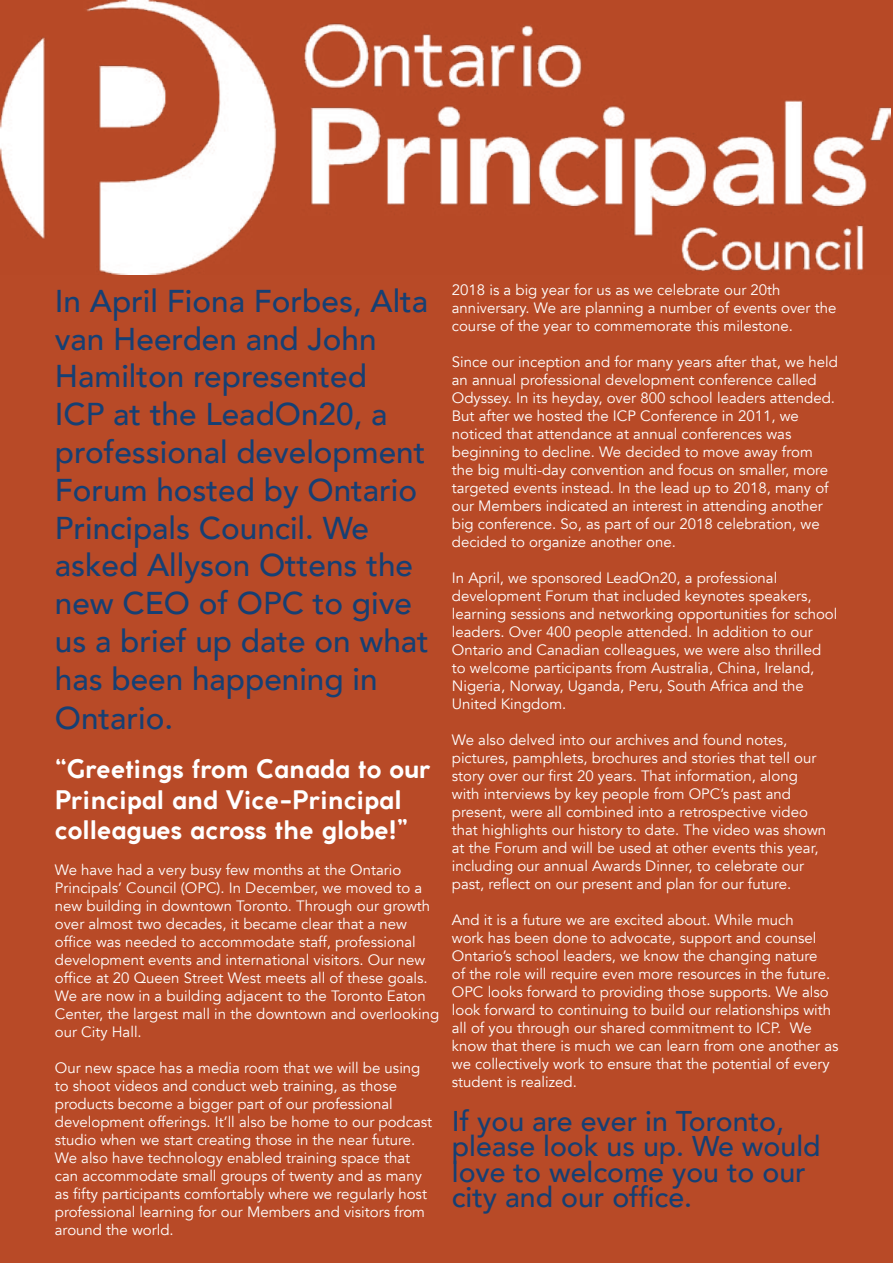
<style>
.page{position:relative;width:893px;height:1263px;background:#fff}
.page>*{position:absolute;margin:0;border:0;box-sizing:border-box;transform-origin:0 0}
.t1{font:500 31.5px/38px "Avenir";color:#163f73}
.t2{font:500 28.5px/25.5px "Avenir";color:#163f73}
.t3{font:700 25.5px/30.6px "Coco Gothic";color:#fff}
.t4{font:15px/18px "Avenir";color:#fff}
</style>
<div class="page">
<div style="left:1px;top:0;width:892px;height:1263px;background:#b84a27"></div>
<img style="left:1px;top:0;width:889px;height:275px">
<p class="t1" style="left:55px;top:280px;width:376px">In April Fiona Forbes, Alta van Heerden and John<br>Hamilton represented<br>ICP at the LeadOn20, a professional development<br>Forum hosted by Ontario<br>Principals Council. We asked Allyson Ottens the new CEO of OPC to give us a brief up date on what has been happening in<br>Ontario.</p>
<h3 class="t3" style="left:55px;top:753px;width:377px">“Greetings from Canada to our<br>Principal and Vice-Principal colleagues across the globe!”</h3>
<p class="t4" style="left:55px;top:861px;width:386px">We have had a very busy few months at the Ontario Principals’ Council (OPC). In December, we moved to a new building in downtown Toronto. Through our growth over almost two decades, it became clear that a new office was needed to accommodate staff, professional development events and international visitors. Our new office at 20 Queen Street West meets all of these goals.<br>We are now in a building adjacent to the Toronto Eaton Center, the largest mall in the downtown and overlooking our City Hall.</p>
<p class="t4" style="left:55px;top:1059px;width:379px">Our new space has a media room that we will be using to shoot videos and conduct web training, as those products become a bigger part of our professional development offerings. It’ll also be home to our podcast studio when we start creating those in the near future.<br>We also have technology enabled training space that can accommodate small groups of twenty and as many as fifty participants comfortably where we regularly host professional learning for our Members and visitors from around the world.</p>
<p class="t4" style="left:452px;top:281px;width:386px">2018 is a big year for us as we celebrate our 20th anniversary. We are planning a number of events over the course of the year to commemorate this milestone.</p>
<p class="t4" style="left:452px;top:353px;width:388px">Since our inception and for many years after that, we held an annual professional development conference called Odyssey. In its heyday, over 800 school leaders attended.<br>But after we hosted the ICP Conference in 2011, we noticed that attendance at annual conferences was beginning to decline. We decided to move away from the big multi-day convention and focus on smaller, more targeted events instead. In the lead up to 2018, many of our Members indicated an interest in attending another big conference. So, as part of our 2018 celebration, we decided to organize another one.</p>
<p class="t4" style="left:452px;top:569px;width:387px">In April, we sponsored LeadOn20, a professional development Forum that included keynotes speakers, learning sessions and networking opportunities for school leaders. Over 400 people attended. In addition to our Ontario and Canadian colleagues, we were also thrilled to welcome participants from Australia, China, Ireland, Nigeria, Norway, Uganda, Peru, South Africa and the United Kingdom.</p>
<p class="t4" style="left:452px;top:731px;width:376px">We also delved into our archives and found notes, pictures, pamphlets, brochures and stories that tell our story over our first 20 years. That information, along with interviews by key people from OPC’s past and present, were all combined into a retrospective video that highlights our history to date. The video was shown at the Forum and will be used at other events this year, including our annual Awards Dinner, to celebrate our past, reflect on our present and plan for our future.</p>
<p class="t4" style="left:452px;top:911px;width:388px">And it is a future we are excited about. While much<br>work has been done to advocate, support and counsel Ontario’s school leaders, we know the changing nature<br>of the role will require even more resources in the future.<br>OPC looks forward to providing those supports. We also look forward to continuing to build our relationships with all of you through our shared commitment to ICP. We know that there is much we can learn from one another as we collectively work to ensure that the potential of every student is realized.</p>
<h2 class="t2" style="left:452px;top:1107px;width:370px">If you are ever in Toronto, please look us up. We would love to welcome you to our city and our office.</h2>
</div>
